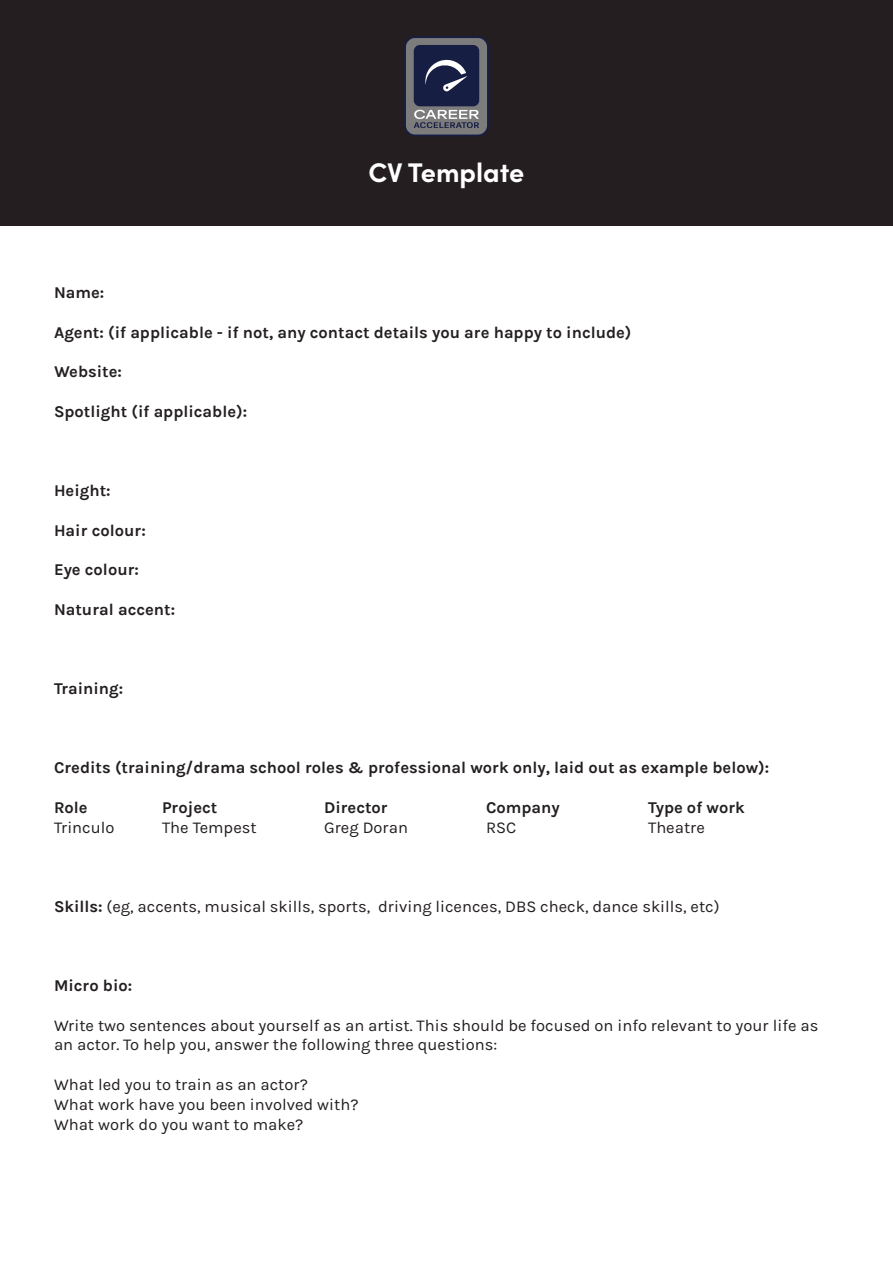
<style>
.page{position:relative;width:893px;height:1263px;background:#fff}
.page>*{position:absolute;margin:0;border:0;box-sizing:border-box;transform-origin:0 0}
.t1{font:700 27px "Sofia Pro";color:#fff}
.t2{font:16.5px/19.8px "Karla";color:#231f20}
.t3{font:700 16.5px "Karla";color:#231f20}
.s1{font-weight:700}
</style>
<div class="page">
<div style="left:0;top:0;width:893px;height:225px;background:#241e20"></div>
<div style="left:405px;top:37px;width:83px;height:98px;background:#7c7c7c;border-radius:10px"></div>
<div style="left:404px;top:36px;width:85px;height:100px;border:2px solid #171e44;border-radius:10px"></div>
<svg style="left:414px;top:45px;width:65px;height:83px;background:#434762"></svg>
<p class="t1" style="left:368px;top:152px;width:157px">CV Template</p>
<p class="t3" style="left:54px;top:283px;width:52px">Name:</p>
<p class="t3" style="left:54px;top:322px;width:579px">Agent: (if applicable - if not, any contact details you are happy to include)</p>
<p class="t3" style="left:54px;top:362px;width:69px">Website:</p>
<p class="t3" style="left:54px;top:402px;width:195px">Spotlight (if applicable):</p>
<p class="t3" style="left:54px;top:481px;width:58px">Height:</p>
<p class="t3" style="left:54px;top:520px;width:93px">Hair colour:</p>
<p class="t3" style="left:54px;top:560px;width:87px">Eye colour:</p>
<p class="t3" style="left:54px;top:600px;width:123px">Natural accent:</p>
<p class="t3" style="left:54px;top:679px;width:71px">Training:</p>
<p class="t3" style="left:54px;top:758px;width:717px">Credits (training/drama school roles &amp; professional work only, laid out as example below):</p>
<p class="t3" style="left:54px;top:798px;width:35px">Role</p>
<p class="t3" style="left:162px;top:798px;width:57px">Project</p>
<p class="t3" style="left:324px;top:798px;width:65px">Director</p>
<p class="t3" style="left:486px;top:798px;width:75px">Company</p>
<p class="t3" style="left:648px;top:798px;width:98px">Type of work</p>
<p class="t2" style="left:54px;top:817px;width:62px">Trinculo</p>
<p class="t2" style="left:162px;top:817px;width:96px">The Tempest</p>
<p class="t2" style="left:324px;top:817px;width:86px">Greg Doran</p>
<p class="t2" style="left:486px;top:817px;width:32px">RSC</p>
<p class="t2" style="left:648px;top:817px;width:58px">Theatre</p>
<p class="t2" style="left:54px;top:897px;width:667px"><span class="s1">Skills:</span> (eg, accents, musical skills, sports, driving licences, DBS check, dance skills, etc)</p>
<p class="t3" style="left:54px;top:976px;width:80px">Micro bio:</p>
<p class="t2" style="left:54px;top:1015px;width:766px">Write two sentences about yourself as an artist. This should be focused on info relevant to your life as an actor. To help you, answer the following three questions:</p>
<p class="t2" style="left:54px;top:1075px;width:255px">What led you to train as an actor?</p>
<p class="t2" style="left:54px;top:1095px;width:306px">What work have you been involved with?</p>
<p class="t2" style="left:54px;top:1114px;width:251px">What work do you want to make?</p>
</div>
